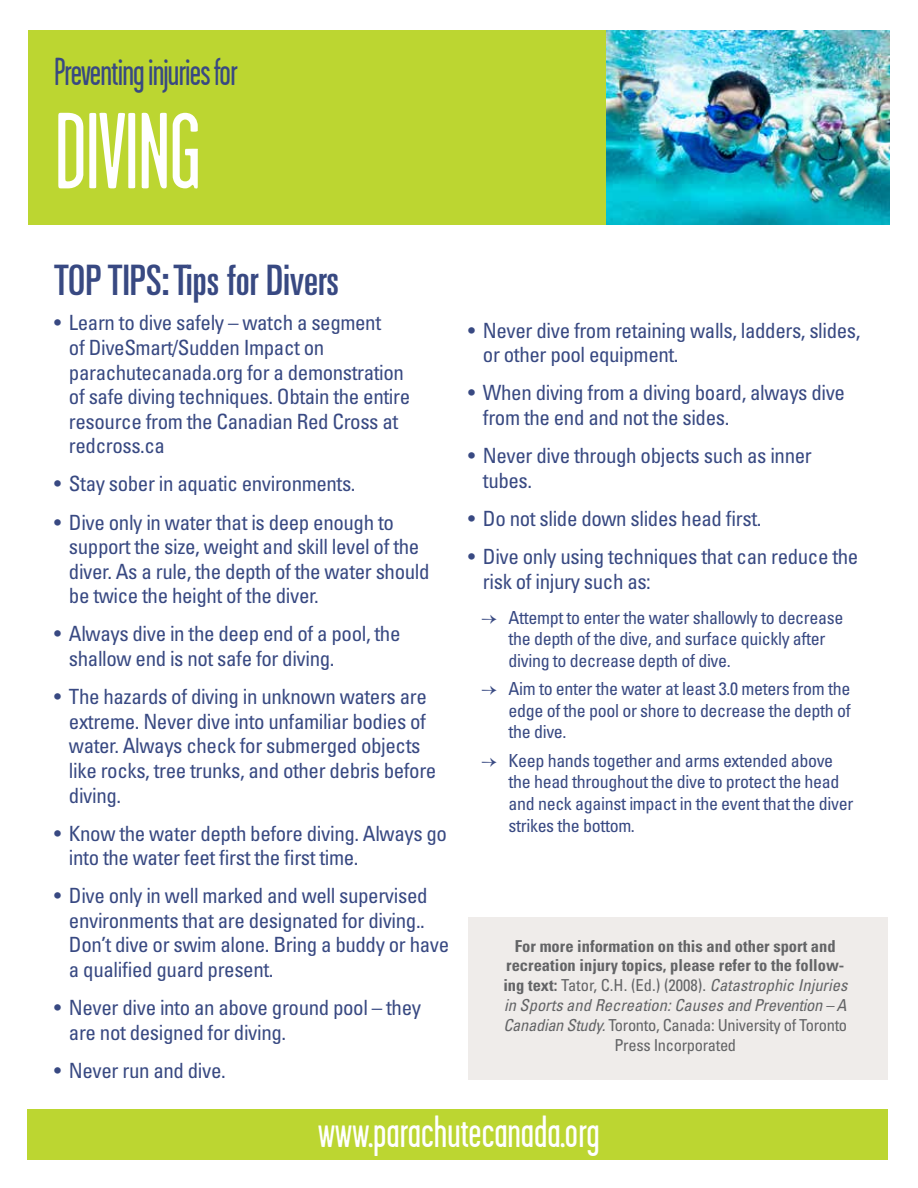
<style>
.page{position:relative;width:918px;height:1188px;background:#fff}
.page>*{position:absolute;margin:0;border:0;box-sizing:border-box;transform-origin:0 0}
.t1{font:108px "Garage Gothic";letter-spacing:-.02em;color:#fff}
.t2{font:45px "Garage Gothic";color:#fff}
.t3{font:ultra-condensed 42px "Univers";color:#384982}
.t4{font:39px "Garage Gothic";letter-spacing:-.02em;color:#384982}
.t5{font:condensed 21px/24.6px "Univers";letter-spacing:-.02em;color:#384982}
.t6{font:condensed 18px/21.6px "Univers";letter-spacing:-.02em;color:#384982}
.t7{font:700 condensed 16.5px/19.8px "Univers";color:#636466;text-align:center}
.s1{font-weight:400}
.s2{font-weight:400;font-style:italic}
</style>
<div class="page">
<div style="left:28px;top:30px;width:588px;height:194px;background:#bcd631"></div>
<div style="left:28px;top:1109px;width:860px;height:51px;background:#bcd631"></div>
<img style="left:606px;top:30px;width:284px;height:194px">
<div style="left:468px;top:917px;width:420px;height:162px;background:#efecea"></div>
<h3 class="t4" style="left:54px;top:48px;width:185px">Preventing injuries for</h3>
<h1 class="t1" style="left:54px;top:85px;width:149px">DIVING</h1>
<h3 class="t3" style="left:54px;top:256px;width:287px">TOP TIPS: Tips for Divers</h3>
<p class="t5" style="left:69px;top:310px;width:343px;text-indent:-15px">• Learn to dive safely – watch a segment<br>of DiveSmart/Sudden Impact on parachutecanada.org for a demonstration of safe diving techniques. Obtain the entire resource from the Canadian Red Cross at redcross.ca</p>
<p class="t5" style="left:54px;top:471px;width:303px">• Stay sober in aquatic environments.</p>
<p class="t5" style="left:69px;top:510px;width:362px;text-indent:-15px">• Dive only in water that is deep enough to support the size, weight and skill level of the diver. As a rule, the depth of the water should be twice the height of the diver.</p>
<p class="t5" style="left:69px;top:621px;width:333px;text-indent:-15px">• Always dive in the deep end of a pool, the shallow end is not safe for diving.</p>
<p class="t5" style="left:69px;top:684px;width:369px;text-indent:-15px">• The hazards of diving in unknown waters are extreme. Never dive into unfamiliar bodies of water. Always check for submerged objects like rocks, tree trunks, and other debris before diving.</p>
<p class="t5" style="left:69px;top:821px;width:380px;text-indent:-15px">• Know the water depth before diving. Always go into the water feet first the first time.</p>
<p class="t5" style="left:69px;top:883px;width:382px;text-indent:-15px">• Dive only in well marked and well supervised environments that are designated for diving..<br>Don’t dive or swim alone. Bring a buddy or have a qualified guard present.</p>
<p class="t5" style="left:69px;top:995px;width:354px;text-indent:-15px">• Never dive into an above ground pool – they are not designed for diving.</p>
<p class="t5" style="left:54px;top:1058px;width:173px">• Never run and dive.</p>
<p class="t5" style="left:483px;top:318px;width:379px;text-indent:-15px">• Never dive from retaining walls, ladders, slides, or other pool equipment.</p>
<p class="t5" style="left:483px;top:380px;width:364px;text-indent:-15px">• When diving from a diving board, always dive from the end and not the sides.</p>
<p class="t5" style="left:483px;top:443px;width:330px;text-indent:-15px">• Never dive through objects such as inner tubes.</p>
<p class="t5" style="left:468px;top:506px;width:295px">• Do not slide down slides head first.</p>
<p class="t5" style="left:483px;top:544px;width:377px;text-indent:-15px">• Dive only using techniques that can reduce the risk of injury such as:</p>
<p class="t6" style="left:508px;top:606px;width:337px">Attempt to enter the water shallowly to decrease the depth of the dive, and surface quickly after diving to decrease depth of dive.</p>
<p class="t6" style="left:508px;top:678px;width:344px;text-align:justify">Aim to enter the water at least 3.0 meters from the edge of the pool or shore to decrease the depth of the dive.</p>
<p class="t6" style="left:508px;top:749px;width:346px">Keep hands together and arms extended above the head throughout the dive to protect the head and neck against impact in the event that the diver strikes the bottom.</p>
<p class="t7" style="left:503px;top:936px;width:345px">For more information on this and other sport and recreation injury topics, please refer to the follow&shy;ing text: <span class="s1">Tator, C.H. (Ed.) (2008).</span> <span class="s2">Catastrophic Injuries in Sports and Recreation: Causes and Prevention – A Canadian Study.</span> <span class="s1">Toronto, Canada: University of Toronto Press Incorporated</span></p>
<h2 class="t2" style="left:318px;top:1104px;width:283px">www.parachutecanada.org</h2>
</div>
